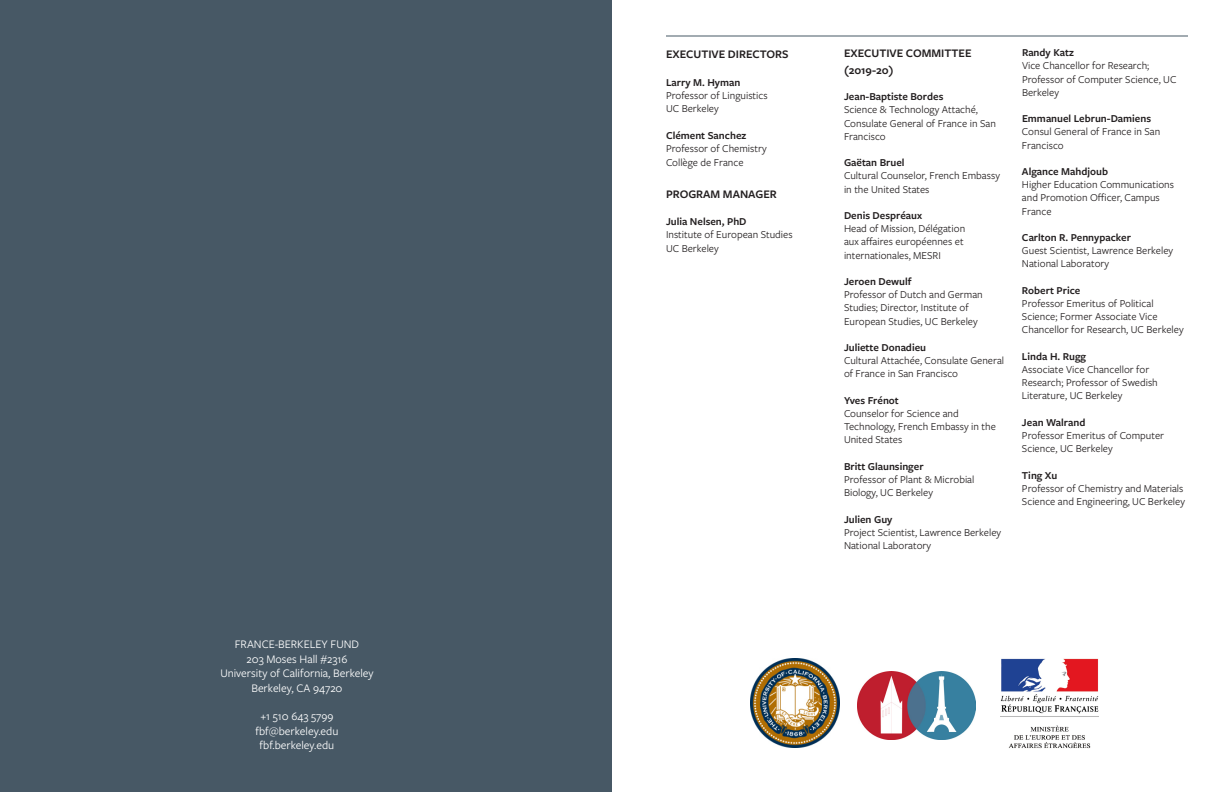
<style>
.page{position:relative;width:1224px;height:792px;background:#fff}
.page>*{position:absolute;margin:0;border:0;box-sizing:border-box;transform-origin:0 0}
.t1{font:12px "Freight Sans Pro";color:#fff}
.t2{font:600 12px/16.8px "Freight Sans Pro";color:#231f20}
.t3{font:11px/13.2px "Freight Sans Pro";color:#231f20}
.t4{font:600 11px "Freight Sans Pro";color:#231f20}
</style>
<div class="page">
<div style="left:0;top:0;width:612px;height:792px;background:#475865"></div>
<hr style="left:666px;top:36px;width:522px;height:1px;background:#475865">
<img style="left:751px;top:658px;width:89px;height:89px">
<img style="left:1001px;top:658px;width:98px;height:91px">
<img style="left:857px;top:671px;width:119px;height:69px">
<p class="t1" style="left:235px;top:636px;width:126px">FRANCE-BERKELEY FUND</p>
<p class="t1" style="left:247px;top:651px;width:102px">203 Moses Hall #2316</p>
<p class="t1" style="left:220px;top:665px;width:155px">University of California, Berkeley</p>
<p class="t1" style="left:251px;top:680px;width:93px">Berkeley, CA 94720</p>
<p class="t1" style="left:260px;top:708px;width:75px">+1 510 643 5799</p>
<p class="t1" style="left:256px;top:723px;width:84px">fbf@berkeley.edu</p>
<p class="t1" style="left:260px;top:737px;width:76px">fbf.berkeley.edu</p>
<p class="t2" style="left:666px;top:46px;width:124px">EXECUTIVE DIRECTORS</p>
<p class="t4" style="left:666px;top:75px;width:76px">Larry M. Hyman</p>
<p class="t3" style="left:666px;top:89px;width:103px">Professor of Linguistics</p>
<p class="t3" style="left:666px;top:102px;width:54px">UC Berkeley</p>
<p class="t4" style="left:666px;top:128px;width:82px">Clément Sanchez</p>
<p class="t3" style="left:666px;top:141px;width:102px">Professor of Chemistry</p>
<p class="t3" style="left:666px;top:156px;width:79px">Collège de France</p>
<p class="t2" style="left:666px;top:185px;width:112px">PROGRAM MANAGER</p>
<p class="t4" style="left:666px;top:214px;width:82px">Julia Nelsen, PhD</p>
<p class="t3" style="left:666px;top:228px;width:128px">Institute of European Studies</p>
<p class="t3" style="left:666px;top:241px;width:54px">UC Berkeley</p>
<p class="t2" style="left:844px;top:44px;width:129px">EXECUTIVE COMMITTEE (2019-20)</p>
<p class="t4" style="left:844px;top:89px;width:101px">Jean-Baptiste Bordes</p>
<p class="t3" style="left:844px;top:103px;width:153px">Science &amp; Technology Attaché,<br>Consulate General of France in San<br>Francisco</p>
<p class="t4" style="left:844px;top:155px;width:62px">Gaëtan Bruel</p>
<p class="t3" style="left:844px;top:169px;width:158px">Cultural Counselor, French Embassy in the United States</p>
<p class="t4" style="left:844px;top:208px;width:80px">Denis Despréaux</p>
<p class="t3" style="left:844px;top:222px;width:123px">Head of Mission, Délégation aux affaires européennes et internationales, MESRI</p>
<p class="t4" style="left:844px;top:274px;width:69px">Jeroen Dewulf</p>
<p class="t3" style="left:844px;top:288px;width:140px">Professor of Dutch and German<br>Studies; Director, Institute of<br>European Studies, UC Berkeley</p>
<p class="t4" style="left:844px;top:340px;width:84px">Juliette Donadieu</p>
<p class="t3" style="left:844px;top:354px;width:162px">Cultural Attachée, Consulate General of France in San Francisco</p>
<p class="t4" style="left:844px;top:393px;width:56px">Yves Frénot</p>
<p class="t3" style="left:844px;top:406px;width:153px">Counselor for Science and<br>Technology, French Embassy in the<br>United States</p>
<p class="t4" style="left:844px;top:459px;width:81px">Britt Glaunsinger</p>
<p class="t3" style="left:844px;top:472px;width:132px">Professor of Plant &amp; Microbial<br>Biology, UC Berkeley</p>
<p class="t4" style="left:844px;top:511px;width:50px">Julien Guy</p>
<p class="t3" style="left:844px;top:525px;width:159px">Project Scientist, Lawrence Berkeley<br>National Laboratory</p>
<p class="t4" style="left:1022px;top:45px;width:53px">Randy Katz</p>
<p class="t3" style="left:1022px;top:59px;width:156px">Vice Chancellor for Research;<br>Professor of Computer Science, UC<br>Berkeley</p>
<p class="t4" style="left:1022px;top:111px;width:131px">Emmanuel Lebrun-Damiens</p>
<p class="t3" style="left:1022px;top:125px;width:140px">Consul General of France in San<br>Francisco</p>
<p class="t4" style="left:1022px;top:164px;width:87px">Algance Mahdjoub</p>
<p class="t3" style="left:1022px;top:178px;width:154px">Higher Education Communications and Promotion Officer, Campus<br>France</p>
<p class="t4" style="left:1022px;top:230px;width:111px">Carlton R. Pennypacker</p>
<p class="t3" style="left:1022px;top:244px;width:153px">Guest Scientist, Lawrence Berkeley<br>National Laboratory</p>
<p class="t4" style="left:1022px;top:283px;width:60px">Robert Price</p>
<p class="t3" style="left:1022px;top:296px;width:163px">Professor Emeritus of Political<br>Science; Former Associate Vice<br>Chancellor for Research, UC Berkeley</p>
<p class="t4" style="left:1022px;top:349px;width:66px">Linda H. Rugg</p>
<p class="t3" style="left:1022px;top:362px;width:137px">Associate Vice Chancellor for<br>Research; Professor of Swedish<br>Literature, UC Berkeley</p>
<p class="t4" style="left:1022px;top:415px;width:65px">Jean Walrand</p>
<p class="t3" style="left:1022px;top:428px;width:144px">Professor Emeritus of Computer<br>Science, UC Berkeley</p>
<p class="t4" style="left:1022px;top:468px;width:37px">Ting Xu</p>
<p class="t3" style="left:1022px;top:481px;width:165px">Professor of Chemistry and Materials<br>Science and Engineering, UC Berkeley</p>
</div>
